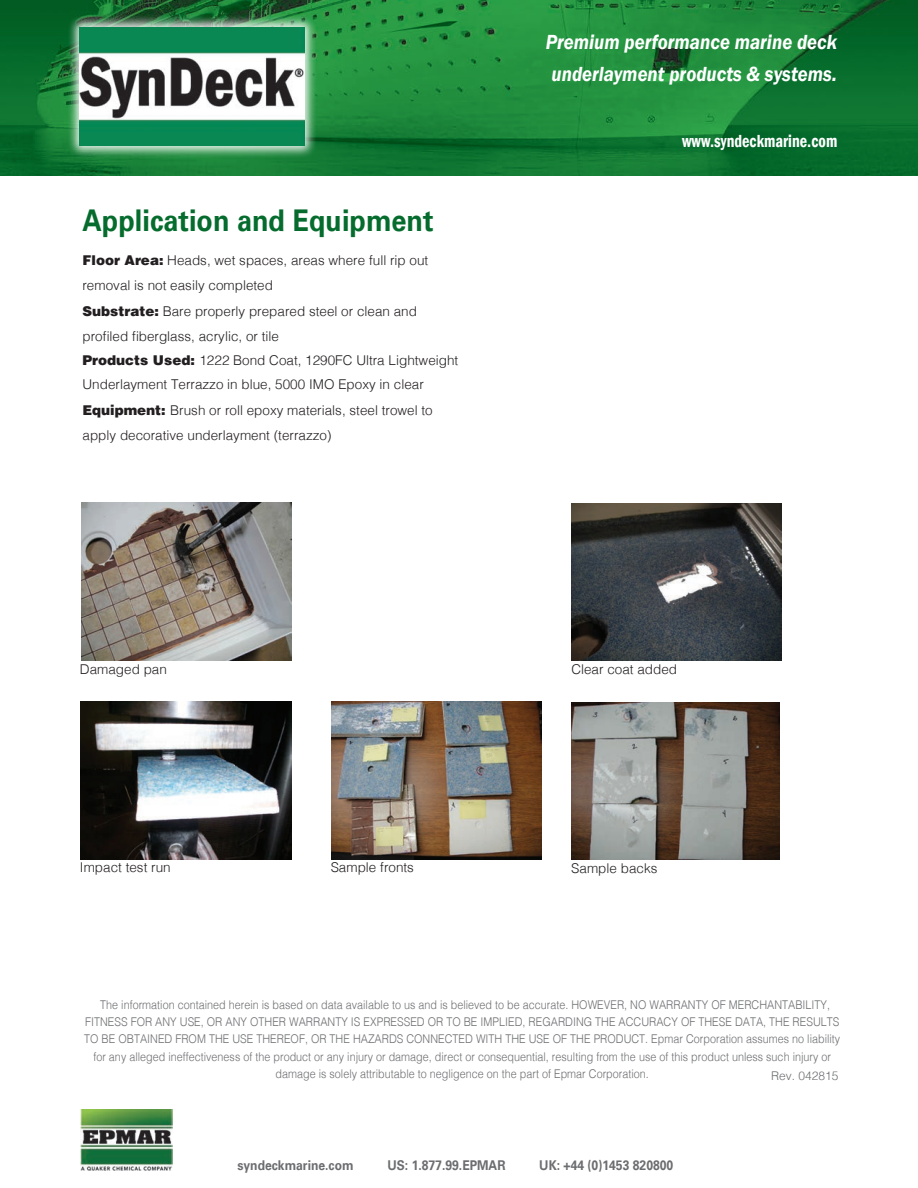
<style>
.page{position:relative;width:918px;height:1188px;background:#fff}
.page>*{position:absolute;margin:0;border:0;box-sizing:border-box;transform-origin:0 0}
.t1{font:700 30px "Univers";color:#056c2d;scale:.9 1}
.t2{font:italic 600 21px/31.5px "Franklin Gothic";color:#fff;scale:.9 1}
.t3{font:600 condensed 18px "Franklin Gothic";color:#fff;scale:.9 1}
.t4{font:300 13.5px/25.5px "Helvetica";color:#231f20}
.t5{font:700 13.5px "Univers";color:#6c6d70;scale:.9 1}
.t6{font:300 12px/17.2px "Helvetica";color:#6c6d70;text-align:center;scale:.9 1}
.t7{font:300 12px "Helvetica";color:#6c6d70}
.s1{font-weight:900}
</style>
<div class="page">
<img style="left:0;top:0;width:918px;height:176px">
<div style="left:67px;top:15px;width:250px;height:144px;background:#fff;opacity:.86"></div>
<div style="left:78px;top:26px;width:227px;height:121px;background:#fff;opacity:.75"></div>
<img style="left:80px;top:1110px;width:93px;height:61px">
<img style="left:81px;top:503px;width:210px;height:157px">
<img style="left:571px;top:503px;width:210px;height:158px">
<img style="left:80px;top:701px;width:212px;height:159px">
<img style="left:332px;top:702px;width:210px;height:157px">
<img style="left:572px;top:702px;width:208px;height:158px">
<h2 class="t2" style="left:546px;top:26px;width:325px">Premium performance marine deck underlayment products &amp; systems.</h2>
<h1 class="t1" style="left:82px;top:203px;width:392px">Application and Equipment</h1>
<p class="t4" style="left:82px;top:247px;width:347px"><span class="s1">Floor Area:</span> Heads, wet spaces, areas where full rip out removal is not easily completed<br><span class="s1">Substrate:</span> Bare properly prepared steel or clean and profiled fiberglass, acrylic, or tile</p>
<p class="t4" style="left:82px;top:349px;width:377px;line-height:24px"><span class="s1">Products Used:</span> 1222 Bond Coat, 1290FC Ultra Lightweight<br>Underlayment Terrazzo in blue, 5000 IMO Epoxy in clear</p>
<p class="t4" style="left:82px;top:397px;width:352px"><span class="s1">Equipment:</span> Brush or roll epoxy materials, steel trowel to apply decorative underlayment (terrazzo)</p>
<h3 class="t3" style="left:682px;top:129px;width:174px">www.syndeckmarine.com</h3>
<p class="t4" style="left:80px;top:657px;width:89px">Damaged pan</p>
<p class="t4" style="left:571px;top:657px;width:107px">Clear coat added</p>
<p class="t4" style="left:80px;top:854px;width:92px">Impact test run</p>
<p class="t4" style="left:331px;top:854px;width:85px">Sample fronts</p>
<p class="t4" style="left:571px;top:855px;width:88px">Sample backs</p>
<p class="t6" style="left:84px;top:996px;width:842px">The information contained herein is based on data available to us and is believed to be accurate. HOWEVER, NO WARRANTY OF MERCHANTABILITY, FITNESS FOR ANY USE, OR ANY OTHER WARRANTY IS EXPRESSED OR TO BE IMPLIED, REGARDING THE ACCURACY OF THESE DATA, THE RESULTS TO BE OBTAINED FROM THE USE THEREOF, OR THE HAZARDS CONNECTED WITH THE USE OF THE PRODUCT. Epmar Corporation assumes no liability for any alleged ineffectiveness of the product or any injury or damage, direct or consequential, resulting from the use of this product unless such injury or damage is solely attributable to negligence on the part of Epmar Corporation.</p>
<p class="t7" style="left:771px;top:1068px;width:69px">Rev. 042815</p>
<p class="t5" style="left:237px;top:1157px;width:131px">syndeckmarine.com</p>
<p class="t5" style="left:387px;top:1157px;width:133px">US: 1.877.99.EPMAR</p>
<p class="t5" style="left:539px;top:1157px;width:150px">UK: +44 (0)1453 820800</p>
</div>
